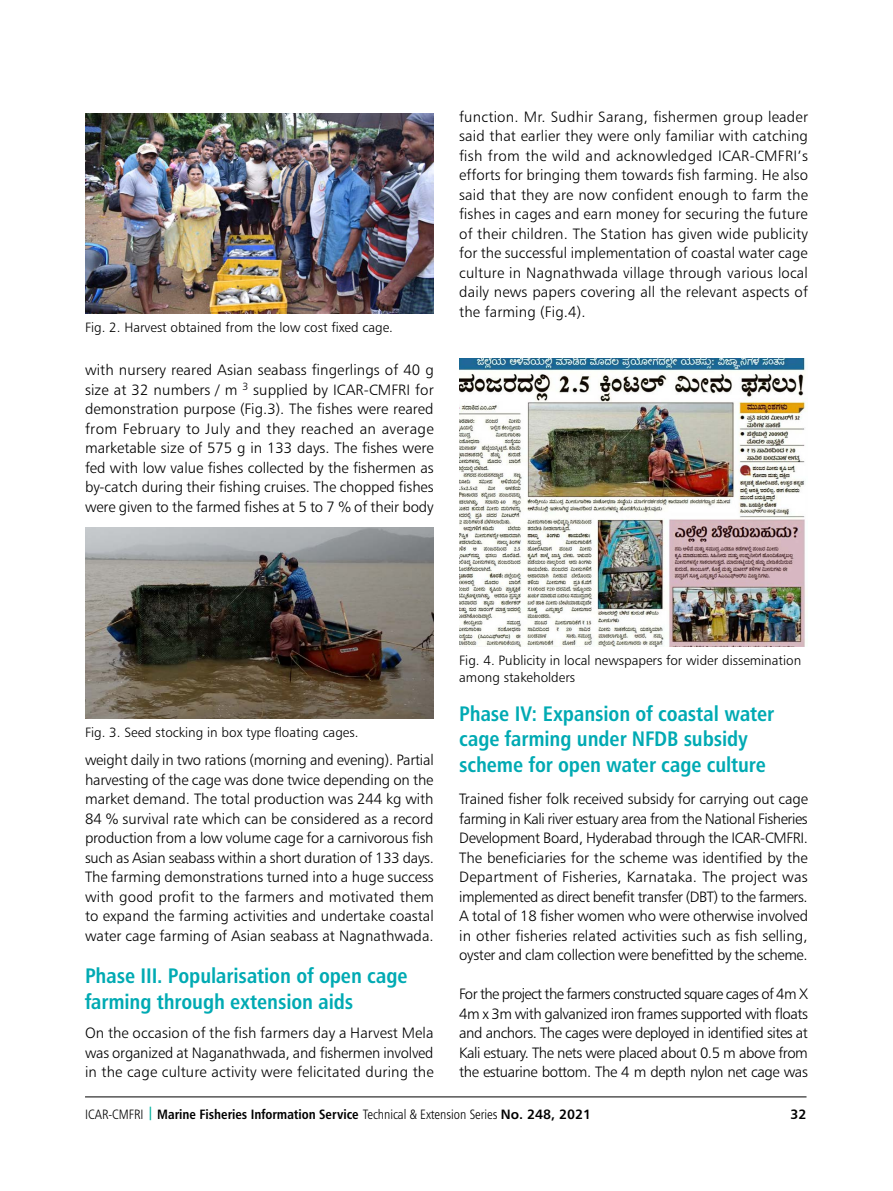
<style>
.page{position:relative;width:893px;height:1191px;background:#fff}
.page>*{position:absolute;margin:0;border:0;box-sizing:border-box;transform-origin:0 0}
.t1{font:21px/25.5px "Humanist 777 BT Bold Condensed B";letter-spacing:-.005em;color:#00aab3}
.t2{font:15px/19.5px "Humanist 777 BT Light B";color:#000;text-align:justify}
.t3{font:13.5px/16.5px "Humanist 777 BT Light B";color:#000}
.t4{font:13.5px "Humanist 777 BT Light Condensed B";color:#000}
.t5{font:13.5px "Humanist 777 BT Bold B";color:#000}
.s1{font-family:"Humanist 777 BT Bold Condensed B";color:#00b09d}
.s2{font-family:"Humanist 777 BT Bold Condensed B"}
.s3{font-family:"Humanist 777 BT Bold B"}
</style>
<div class="page">
<hr style="left:85px;top:1096px;width:721px;height:1px;background:#000">
<img style="left:85px;top:114px;width:349px;height:199px">
<img style="left:459px;top:358px;width:347px;height:288px">
<img style="left:85px;top:527px;width:349px;height:191px">
<p class="t3" style="left:85px;top:319px;width:310px">Fig. 2. Harvest obtained from the low cost fixed cage.</p>
<p class="t2" style="left:85px;top:360px;width:350px">with nursery reared Asian seabass fingerlings of 40 g size at 32 numbers / m <sup>3</sup> supplied by ICAR-CMFRI for demonstration purpose (Fig.3). The fishes were reared from February to July and they reached an average marketable size of 575 g in 133 days. The fishes were fed with low value fishes collected by the fishermen as by-catch during their fishing cruises. The chopped fishes were given to the farmed fishes at 5 to 7 % of their body</p>
<p class="t2" style="left:459px;top:106px;width:350px">function. Mr. Sudhir Sarang, fishermen group leader said that earlier they were only familiar with catching fish from the wild and acknowledged ICAR-CMFRI’s efforts for bringing them towards fish farming. He also said that they are now confident enough to farm the fishes in cages and earn money for securing the future of their children. The Station has given wide publicity for the successful implementation of coastal water cage culture in Nagnathwada village through various local daily news papers covering all the relevant aspects of the farming (Fig.4).</p>
<p class="t3" style="left:85px;top:723px;width:275px">Fig. 3. Seed stocking in box type floating cages.</p>
<p class="t2" style="left:85px;top:750px;width:350px">weight daily in two rations (morning and evening). Partial harvesting of the cage was done twice depending on the market demand. The total production was 244 kg with 84 % survival rate which can be considered as a record production from a low volume cage for a carnivorous fish such as Asian seabass within a short duration of 133 days.<br>The farming demonstrations turned into a huge success with good profit to the farmers and motivated them to expand the farming activities and undertake coastal water cage farming of Asian seabass at Nagnathwada.</p>
<h1 class="t1" style="left:85px;top:963px;width:324px">Phase III. Popularisation of open cage farming through extension aids</h1>
<p class="t2" style="left:85px;top:1023px;width:350px">On the occasion of the fish farmers day a Harvest Mela was organized at Naganathwada, and fishermen involved in the cage culture activity were felicitated during the</p>
<p class="t3" style="left:459px;top:652px;width:343px">Fig. 4. Publicity in local newspapers for wider dissemination among stakeholders</p>
<h1 class="t1" style="left:459px;top:700px;width:316px">Phase IV: Expansion of coastal water cage farming under NFDB subsidy scheme for open water cage culture</h1>
<p class="t2" style="left:459px;top:789px;width:350px">Trained fisher folk received subsidy for carrying out cage farming in Kali river estuary area from the National Fisheries Development Board, Hyderabad through the ICAR-CMFRI.<br>The beneficiaries for the scheme was identified by the Department of Fisheries, Karnataka. The project was implemented as direct benefit transfer (DBT) to the farmers.<br>A total of 18 fisher women who were otherwise involved in other fisheries related activities such as fish selling, oyster and clam collection were benefitted by the scheme.</p>
<p class="t2" style="left:459px;top:984px;width:350px">For the project the farmers constructed square cages of 4m X 4m x 3m with galvanized iron frames supported with floats and anchors. The cages were deployed in identified sites at Kali estuary. The nets were placed about 0.5 m above from the estuarine bottom. The 4 m depth nylon net cage was</p>
<p class="t4" style="left:85px;top:1105px;width:508px">ICAR-CMFRI <span class="s1">|</span> <span class="s2">Marine Fisheries Information Service</span> Technical &amp; Extension Series <span class="s3">No. 248, 2021</span></p>
<p class="t5" style="left:790px;top:1105px;width:18px">32</p>
</div>
